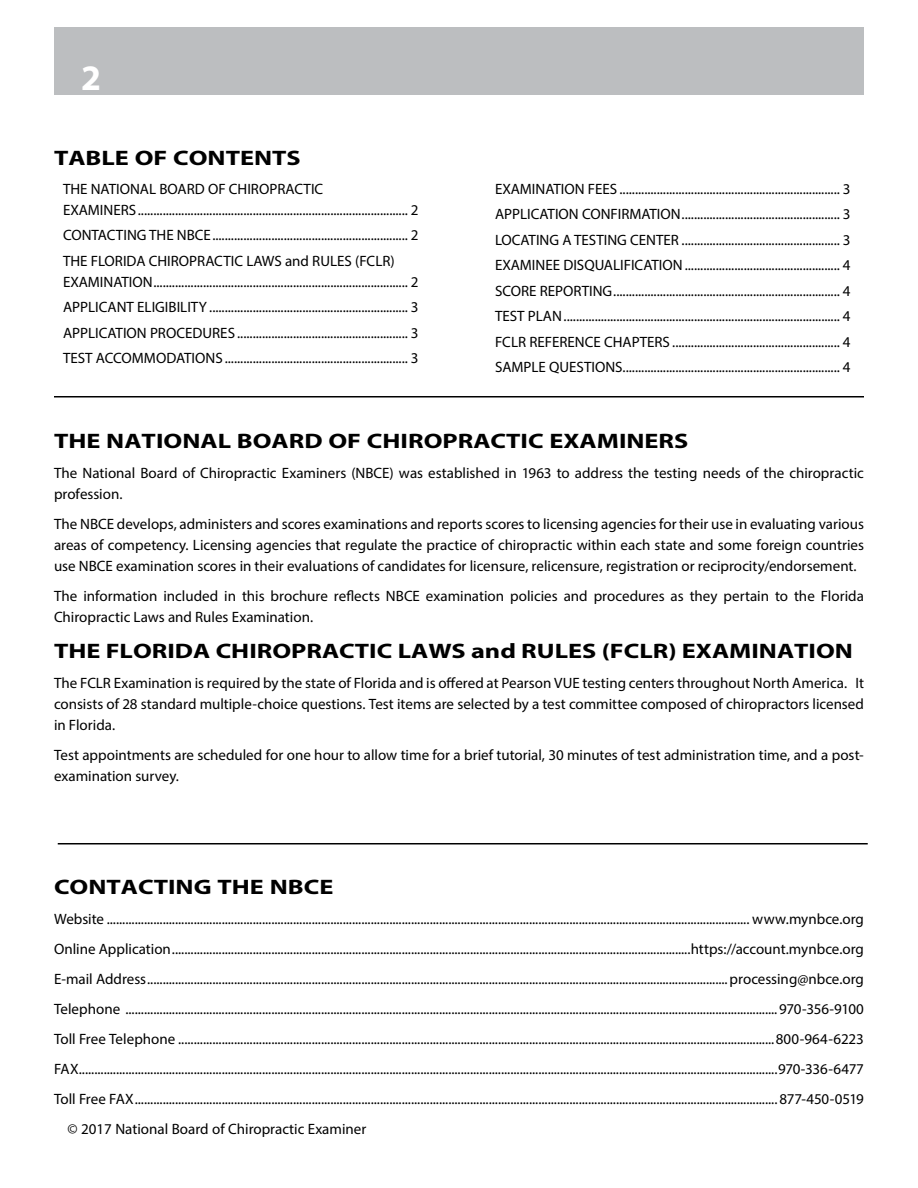
<style>
.page{position:relative;width:918px;height:1188px;background:#fff}
.page>*{position:absolute;margin:0;border:0;box-sizing:border-box;transform-origin:0 0}
.t1{font:700 36px "Myriad Pro";color:#fff}
.t2{font:700 21px "Myriad Pro";color:#000;scale:1.25 1}
.t3{font:15px/25.5px "Myriad Pro";color:#000}
.t4{font:15px "Myriad Pro";letter-spacing:-.025em;color:#000}
</style>
<div class="page">
<div style="left:54px;top:27px;width:810px;height:67px;background:#bcbec0"></div>
<hr style="left:54px;top:396px;width:810px;height:2px;background:#000">
<hr style="left:58px;top:843px;width:810px;height:1px;background:#000">
<h1 class="t1" style="left:81px;top:54px;width:21px">2</h1>
<h2 class="t2" style="left:54px;top:145px;width:199px">TABLE OF CONTENTS</h2>
<p class="t3" style="left:63px;top:178px;width:357px;line-height:21px">THE NATIONAL BOARD OF CHIROPRACTIC<br>EXAMINERS....................................................................................... 2</p>
<p class="t3" style="left:63px;top:222px;width:357px">CONTACTING THE NBCE............................................................... 2<br>THE FLORIDA CHIROPRACTIC LAWS and RULES (FCLR)</p>
<p class="t3" style="left:63px;top:269px;width:357px;text-align:justify">EXAMINATION.................................................................................. 2<br>APPLICANT ELIGIBILITY ................................................................ 3<br>APPLICATION PROCEDURES ....................................................... 3<br>TEST ACCOMMODATIONS ........................................................... 3</p>
<p class="t3" style="left:495px;top:176px;width:357px;text-align:justify">EXAMINATION FEES ....................................................................... 3<br>APPLICATION CONFIRMATION................................................... 3<br>LOCATING A TESTING CENTER ................................................... 3<br>EXAMINEE DISQUALIFICATION.................................................. 4<br>SCORE REPORTING......................................................................... 4<br>TEST PLAN......................................................................................... 4<br>FCLR REFERENCE CHAPTERS ...................................................... 4<br>SAMPLE QUESTIONS...................................................................... 4</p>
<h2 class="t2" style="left:54px;top:427px;width:509px">THE NATIONAL BOARD OF CHIROPRACTIC EXAMINERS</h2>
<p class="t3" style="left:54px;top:462px;width:811px;line-height:21px">The National Board of Chiropractic Examiners (NBCE) was established in 1963 to address the testing needs of the chiropractic profession.</p>
<p class="t3" style="left:54px;top:513px;width:812px;line-height:21px;text-align:justify">The NBCE develops, administers and scores examinations and reports scores to licensing agencies for their use in evaluating various areas of competency. Licensing agencies that regulate the practice of chiropractic within each state and some foreign countries use NBCE examination scores in their evaluations of candidates for licensure, relicensure, registration or reciprocity/endorsement.</p>
<p class="t3" style="left:54px;top:585px;width:811px;line-height:21px">The information included in this brochure reflects NBCE examination policies and procedures as they pertain to the Florida<br>Chiropractic Laws and Rules Examination.</p>
<h2 class="t2" style="left:54px;top:637px;width:641px">THE FLORIDA CHIROPRACTIC LAWS and RULES (FCLR) EXAMINATION</h2>
<p class="t3" style="left:54px;top:672px;width:812px;line-height:21px;text-align:justify">The FCLR Examination is required by the state of Florida and is offered at Pearson VUE testing centers throughout North America. It consists of 28 standard multiple-choice questions. Test items are selected by a test committee composed of chiropractors licensed in Florida.</p>
<p class="t3" style="left:54px;top:744px;width:811px;line-height:21px">Test appointments are scheduled for one hour to allow time for a brief tutorial, 30 minutes of test administration time, and a post&shy;examination survey.</p>
<h2 class="t2" style="left:54px;top:873px;width:225px">CONTACTING THE NBCE</h2>
<p class="t3" style="left:54px;top:906px;width:812px">Website ............................................................................................................................................................................................................... www.mynbce.org</p>
<p class="t3" style="left:54px;top:936px;width:812px">Online Application.......................................................................................................................................................................https://account.mynbce.org</p>
<p class="t3" style="left:54px;top:966px;width:811px">E-mail Address...........................................................................................................................................................................................processing@nbce.org</p>
<p class="t3" style="left:54px;top:996px;width:812px">Telephone ..................................................................................................................................................................................................................970-356-9100</p>
<p class="t3" style="left:54px;top:1026px;width:811px">Toll Free Telephone ................................................................................................................................................................................................800-964-6223</p>
<p class="t4" style="left:54px;top:1060px;width:811px">FAX.................................................................................................................................................................................................................................970-336-6477</p>
<p class="t3" style="left:54px;top:1086px;width:812px">Toll Free FAX............................................................................................................................................................................................................... 877-450-0519</p>
<p class="t3" style="left:68px;top:1116px;width:300px">© 2017 National Board of Chiropractic Examiner</p>
</div>
